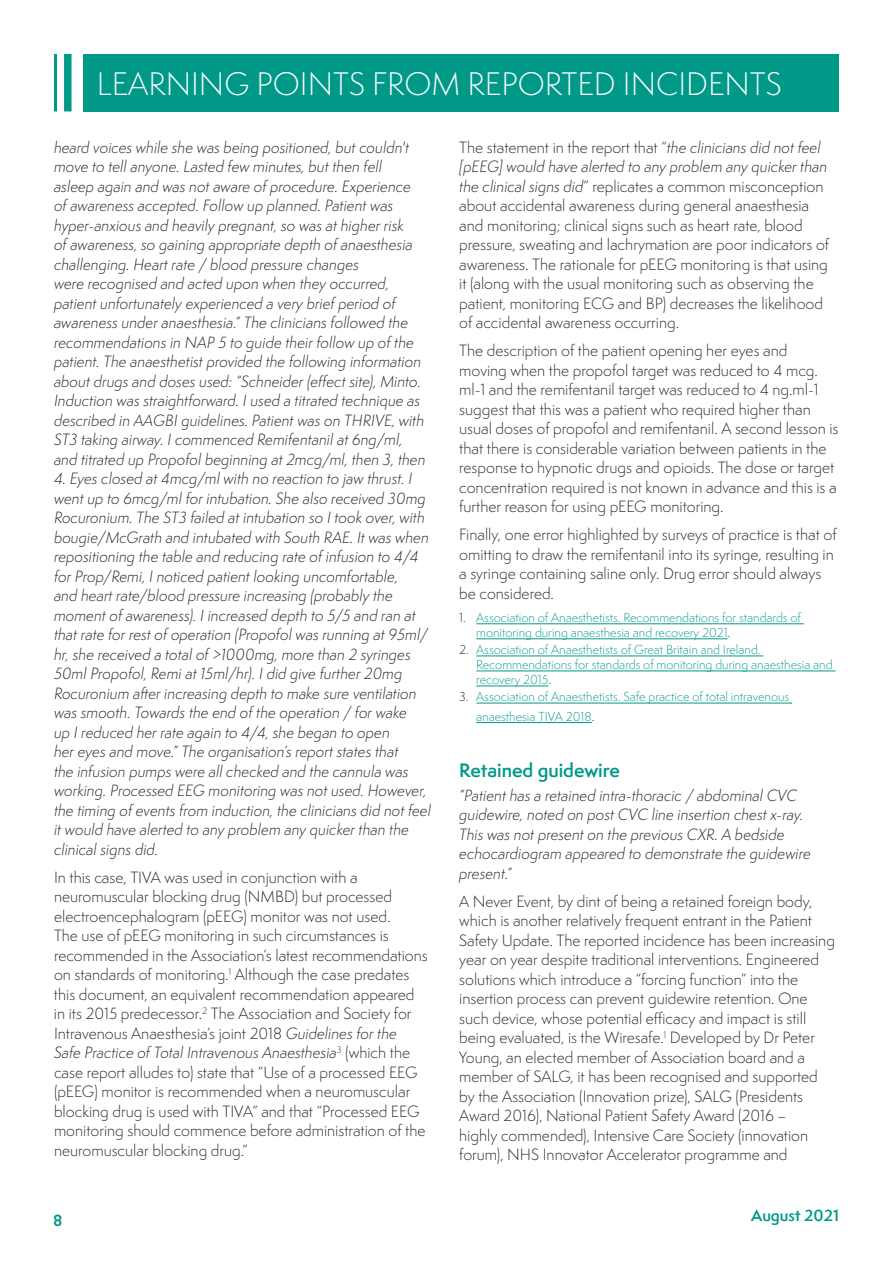
<style>
.page{position:relative;width:893px;height:1263px;background:#fff}
.page>*{position:absolute;margin:0;border:0;box-sizing:border-box;transform-origin:0 0}
.t1{font:300 30px "Semplicita Pro";color:#fff}
.t2{font:600 18px "Semplicita Pro";color:#098}
.t3{font:300 15px/19.5px "Semplicita Pro";color:#231f20}
.t4{font:italic 300 15px/19.5px "Semplicita Pro";color:#231f20}
.t5{font:600 15px "Semplicita Pro";color:#098}
.t6{font:700 15px "Semplicita Pro";color:#098}
.t7{font:300 12px/15px "Semplicita Pro";color:#098}
.s1{font-style:italic}
.s2{color:#231f20}
</style>
<div class="page">
<div style="left:84px;top:54px;width:755px;height:57px;background:#098"></div>
<hr style="left:54px;top:54px;width:3px;height:57px;background:#098">
<div style="left:64px;top:54px;width:8px;height:57px;background:#098"></div>
<hr style="left:476px;top:623px;width:328px;height:1px;background:#098">
<hr style="left:476px;top:638px;width:252px;height:1px;background:#098">
<hr style="left:476px;top:656px;width:287px;height:1px;background:#098">
<hr style="left:476px;top:671px;width:359px;height:1px;background:#098">
<hr style="left:476px;top:686px;width:72px;height:1px;background:#098">
<hr style="left:476px;top:703px;width:316px;height:1px;background:#098">
<hr style="left:476px;top:722px;width:116px;height:1px;background:#098">
<h1 class="t1" style="left:97px;top:64px;width:687px">LEARNING POINTS FROM REPORTED INCIDENTS</h1>
<p class="t4" style="left:54px;top:137px;width:373px">heard voices while she was being positioned, but couldn't move to tell anyone. Lasted few minutes, but then fell asleep again and was not aware of procedure. Experience of awareness accepted. Follow up planned. Patient was hyper-anxious and heavily pregnant, so was at higher risk<br>of awareness, so gaining appropriate depth of anaesthesia challenging. Heart rate / blood pressure changes<br>were recognised and acted upon when they occurred, patient unfortunately experienced a very brief period of awareness under anaesthesia.” The clinicians followed the recommendations in NAP 5 to guide their follow up of the patient. The anaesthetist provided the following information about drugs and doses used: “Schneider (effect site), Minto.<br>Induction was straightforward. I used a titrated technique as described in AAGBI guidelines. Patient was on THRIVE, with ST3 taking airway. I commenced Remifentanil at 6ng/ml, and titrated up Propofol beginning at 2mcg/ml, then 3, then</p>
<p class="t4" style="left:54px;top:469px;width:379px">4. Eyes closed at 4mcg/ml with no reaction to jaw thrust. I went up to 6mcg/ml for intubation. She also received 30mg Rocuronium. The ST3 failed at intubation so I took over, with bougie/McGrath and intubated with South RAE. It was when repositioning the table and reducing rate of infusion to 4/4 for Prop/Remi, I noticed patient looking uncomfortable,<br>and heart rate/blood pressure increasing (probably the moment of awareness). I increased depth to 5/5 and ran at that rate for rest of operation (Propofol was running at 95ml/ hr, she received a total of &gt;1000mg, more than 2 syringes 50ml Propofol, Remi at 15ml/hr). I did give further 20mg Rocuronium after increasing depth to make sure ventilation was smooth. Towards the end of the operation / for wake<br>up I reduced her rate again to 4/4, she began to open<br>her eyes and move.” The organisation’s report states that<br>the infusion pumps were all checked and the cannula was working. Processed EEG monitoring was not used. However, the timing of events from induction, the clinicians did not feel it would have alerted to any problem any quicker than the clinical signs did.</p>
<p class="t3" style="left:54px;top:867px;width:375px">In this case, TIVA was used in conjunction with a neuromuscular blocking drug (NMBD) but processed electroencephalogram (pEEG) monitor was not used.<br>The use of pEEG monitoring in such circumstances is recommended in the Association’s latest recommendations on standards of monitoring.<sup>1</sup> Although the case predates this document, an equivalent recommendation appeared in its 2015 predecessor.<sup>2</sup> The Association and Society for Intravenous Anaesthesia’s joint 2018 <span class="s1">Guidelines for the<br>Safe Practice of Total Intravenous Anaesthesia</span><sup>3</sup> (which the case report alludes to) state that “Use of a processed EEG (pEEG) monitor is recommended when a neuromuscular blocking drug is used with TIVA” and that “Processed EEG monitoring should commence before administration of the neuromuscular blocking drug.”</p>
<p class="t3" style="left:459px;top:137px;width:371px">The statement in the report that “<span class="s1">the clinicians did not feel [pEEG] would have alerted to any problem any quicker than the clinical signs did</span>” replicates a common misconception about accidental awareness during general anaesthesia and monitoring; clinical signs such as heart rate, blood pressure, sweating and lachrymation are poor indicators of awareness. The rationale for pEEG monitoring is that using it (along with the usual monitoring such as observing the patient, monitoring ECG and BP) decreases the likelihood of accidental awareness occurring.</p>
<p class="t3" style="left:459px;top:341px;width:381px">The description of the patient opening her eyes and moving when the propofol target was reduced to 4 mcg. ml-1 and the remifentanil target was reduced to 4 ng.ml-1 suggest that this was a patient who required higher than usual doses of propofol and remifentanil. A second lesson is that there is considerable variation between patients in the response to hypnotic drugs and opioids. The dose or target concentration required is not known in advance and this is a further reason for using pEEG monitoring.</p>
<p class="t3" style="left:459px;top:525px;width:379px">Finally, one error highlighted by surveys of practice is that of omitting to draw the remifentanil into its syringe, resulting in a syringe containing saline only. Drug error should always be considered.</p>
<p class="t7" style="left:476px;top:610px;width:326px;text-indent:-17px"><span class="s2">1.</span> Association of Anaesthetists. Recommendations for standards of monitoring during anaesthesia and recovery 2021<span class="s2">.</span></p>
<p class="t7" style="left:476px;top:642px;width:358px;text-indent:-17px"><span class="s2">2.</span> Association of Anaesthetists of Great Britain and Ireland.<br>Recommendations for standards of monitoring during anaesthesia and recovery 2015<span class="s2">.</span></p>
<p class="t7" style="left:476px;top:687px;width:315px;line-height:19.5px;text-indent:-17px"><span class="s2">3.</span> Association of Anaesthetists. Safe practice of total intravenous anaesthesia TIVA 2018<span class="s2">.</span></p>
<p class="t2" style="left:459px;top:757px;width:162px">Retained guidewire</p>
<p class="t4" style="left:459px;top:785px;width:353px">“Patient has a retained intra-thoracic / abdominal CVC guidewire, noted on post CVC line insertion chest x-ray.<br>This was not present on the previous CXR. A bedside echocardiogram appeared to demonstrate the guidewire present.”</p>
<p class="t3" style="left:459px;top:891px;width:377px">A Never Event, by dint of being a retained foreign body, which is another relatively frequent entrant in the Patient Safety Update. The reported incidence has been increasing year on year despite traditional interventions. Engineered solutions which introduce a “forcing function” into the insertion process can prevent guidewire retention. One such device, whose potential efficacy and impact is still being evaluated, is the Wiresafe.<sup>1</sup> Developed by Dr Peter Young, an elected member of Association board and a member of SALG, it has been recognised and supported by the Association (Innovation prize), SALG (Presidents Award 2016), National Patient Safety Award (2016 –<br>highly commended), Intensive Care Society (innovation forum), NHS Innovator Accelerator programme and</p>
<p class="t6" style="left:53px;top:1209px;width:11px">8</p>
<p class="t5" style="left:751px;top:1205px;width:89px">August 2021</p>
</div>
